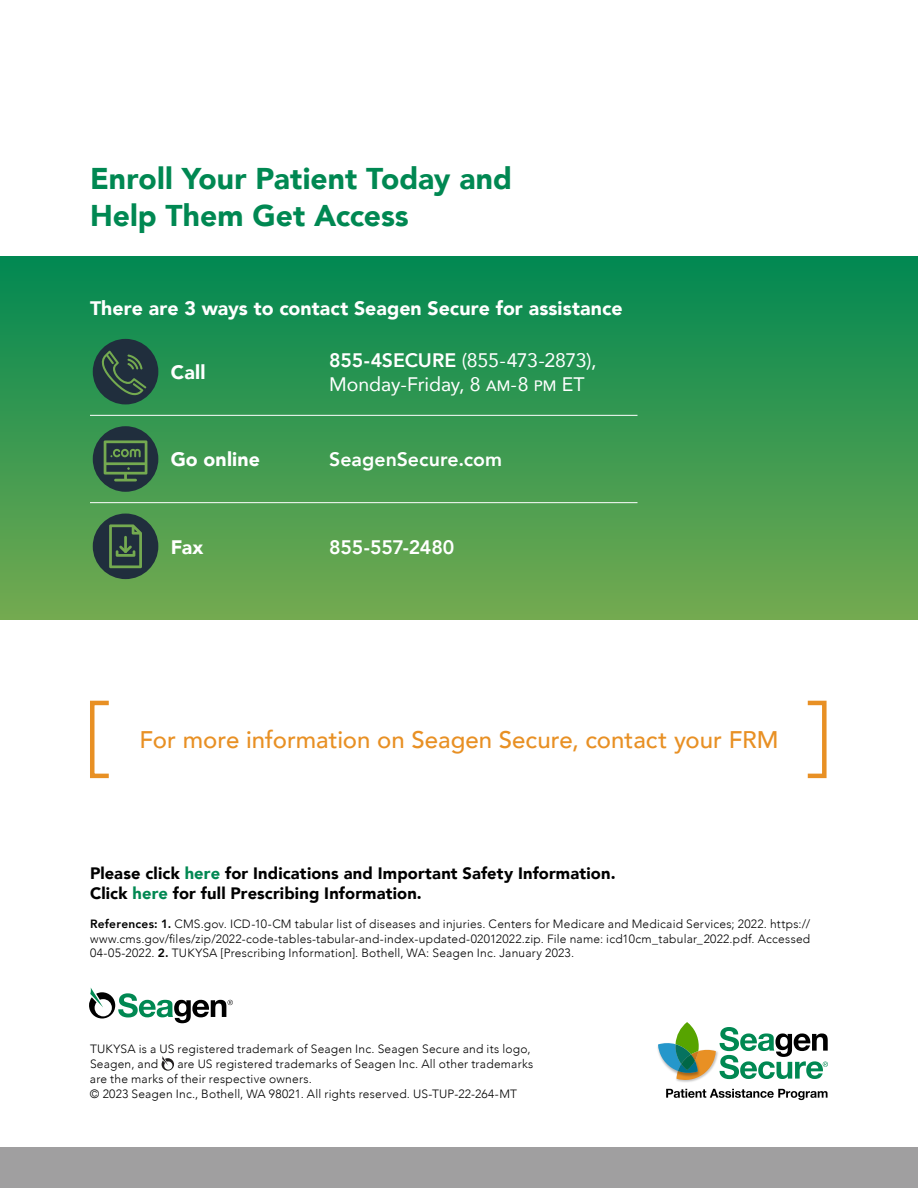
<style>
.page{position:relative;width:918px;height:1188px;background:#fff}
.page>*{position:absolute;margin:0;border:0;box-sizing:border-box;transform-origin:0 0}
.t1{font:900 30px/37.5px "Avenir LT Com";color:#008852}
.t2{font:500 24px "Avenir LT Com";color:#e89024}
.t3{font:900 19.5px "Avenir LT Com";letter-spacing:.005em;color:#fff}
.t4{font:19.5px/24.3px "Avenir LT Com";letter-spacing:-.01em;color:#fff}
.t5{font:800 19.5px "Avenir LT Com";color:#fff}
.t6{font:900 16.5px/19.8px "Avenir LT Com";letter-spacing:.01em;color:#000}
.t7{font:300 12px/15px "Avenir LT Com";letter-spacing:.02em;color:#000}
.s1{font-weight:800}
.s2{font-weight:500;font-size:15px}
.s3{color:#008852}
</style>
<div class="page">
<div style="left:0;top:1148px;width:918px;height:40px;background:#a09fa0"></div>
<div style="left:0;top:256px;width:918px;height:364px;background:linear-gradient(to bottom,#018852,#74aa50)"></div>
<svg style="left:666px;top:1089px;width:162px;height:11px"></svg>
<img style="left:678px;top:1081px;width:15px;height:1px">
<svg style="left:658px;top:1022px;width:170px;height:59px"></svg>
<svg style="left:162px;top:1056px;width:12px;height:15px"></svg>
<div style="left:90px;top:701px;width:21px;height:77px;border:4px solid #e89024"></div>
<div style="left:806px;top:701px;width:21px;height:77px;border:4px solid #e89024"></div>
<svg style="left:89px;top:987px;width:144px;height:36px"></svg>
<div style="left:93px;top:426px;width:65px;height:66px;background:#202e3d;border-radius:50%"></div>
<svg style="left:104px;top:440px;width:43px;height:41px"></svg>
<div style="left:93px;top:339px;width:65px;height:65px;background:#202e3d;border-radius:50%"></div>
<svg style="left:101px;top:351px;width:45px;height:44px"></svg>
<div style="left:93px;top:514px;width:65px;height:65px;background:#202e3d;border-radius:50%"></div>
<svg style="left:109px;top:524px;width:33px;height:44px"></svg>
<hr style="left:90px;top:415px;width:548px;height:1px;background:#fff">
<hr style="left:90px;top:502px;width:548px;height:1px;background:#fff">
<h1 class="t1" style="left:90px;top:160px;width:424px">Enroll Your Patient Today and<br>Help Them Get Access</h1>
<h3 class="t3" style="left:90px;top:296px;width:534px">There are 3 ways to contact Seagen Secure for assistance</h3>
<h3 class="t3" style="left:171px;top:360px;width:36px">Call</h3>
<h3 class="t3" style="left:171px;top:448px;width:91px">Go online</h3>
<h3 class="t3" style="left:171px;top:535px;width:34px">Fax</h3>
<h3 class="t4" style="left:329px;top:348px;width:269px"><span class="s1">855-4SECURE</span> (855-473-2873),<br>Monday-Friday, 8 <span class="s2">AM</span>-8 <span class="s2">PM</span> ET</h3>
<h3 class="t5" style="left:329px;top:448px;width:174px">SeagenSecure.com</h3>
<h3 class="t5" style="left:329px;top:535px;width:127px">855-557-2480</h3>
<h2 class="t2" style="left:139px;top:725px;width:641px">For more information on Seagen Secure, contact your FRM</h2>
<h3 class="t6" style="left:90px;top:863px;width:527px">Please click <span class="s3">here</span> for Indications and Important Safety Information.<br>Click <span class="s3">here</span> for full Prescribing Information.</h3>
<p class="t7" style="left:90px;top:917px;width:722px;line-height:14.4px;text-align:justify"><span class="s1">References: 1.</span> CMS.gov. ICD-10-CM tabular list of diseases and injuries. Centers for Medicare and Medicaid Services; 2022. https:// www.cms.gov/files/zip/2022-code-tables-tabular-and-index-updated-02012022.zip. File name: icd10cm_tabular_2022.pdf. Accessed 04-05-2022. <span class="s1">2.</span> TUKYSA [Prescribing Information]. Bothell, WA: Seagen Inc. January 2023.</p>
<p class="t7" style="left:90px;top:1041px;width:442px">TUKYSA is a US registered trademark of Seagen Inc. Seagen Secure and its logo,<br>Seagen, and</p>
<p class="t7" style="left:90px;top:1056px;width:445px;text-indent:87px">are US registered trademarks of Seagen Inc. All other trademarks are the marks of their respective owners.<br>© 2023 Seagen Inc., Bothell, WA 98021. All rights reserved. US-TUP-22-264-MT</p>
</div>
